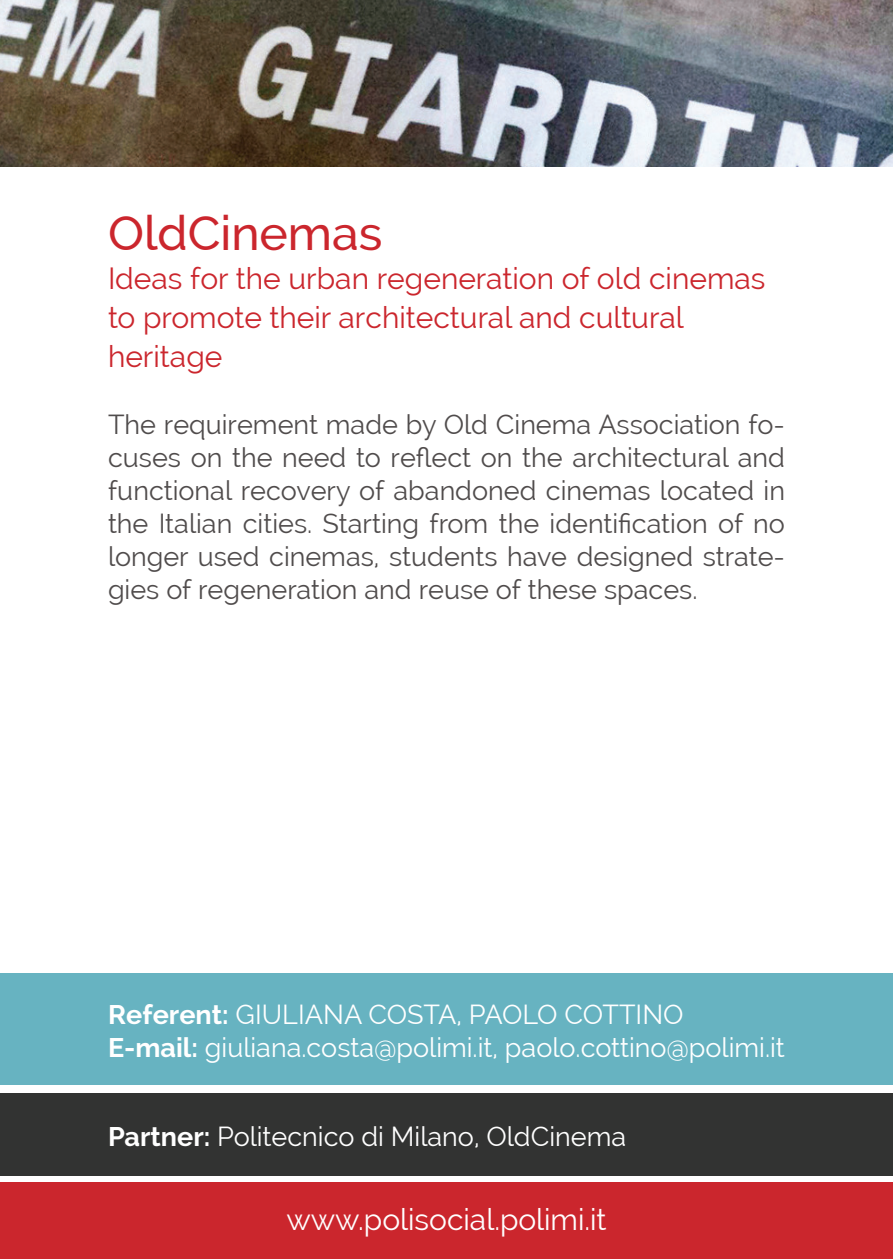
<style>
.page{position:relative;width:893px;height:1259px;background:#fff}
.page>*{position:absolute;margin:0;border:0;box-sizing:border-box;transform-origin:0 0}
.t1{font:500 48px "Raleway";color:#cb262d}
.t2{font:30px/39px "Raleway";color:#cb262d}
.t3{font:30px "Raleway";color:#fff}
.t4{font:27px/33px "Raleway";color:#504c4c;text-align:justify}
.t5{font:27px/33px "Raleway";color:#fff}
.s1{font-weight:700}
</style>
<div class="page">
<div style="left:0;top:974px;width:893px;height:111px;background:#67b3c1"></div>
<div style="left:0;top:1182px;width:893px;height:77px;background:#cb262d"></div>
<div style="left:0;top:1093px;width:893px;height:82px;background:#323332"></div>
<img style="left:0;top:0;width:893px;height:167px">
<h1 class="t1" style="left:108px;top:206px;width:276px">OldCinemas</h1>
<p class="t2" style="left:108px;top:259px;width:659px">Ideas for the urban regeneration of old cinemas to promote their architectural and cultural heritage</p>
<p class="t4" style="left:108px;top:407px;width:678px">The requirement made by Old Cinema Association fo&shy;cuses on the need to reflect on the architectural and functional recovery of abandoned cinemas located in the Italian cities. Starting from the identification of no longer used cinemas, students have designed strate&shy;gies of regeneration and reuse of these spaces.</p>
<p class="t5" style="left:108px;top:997px;width:678px"><span class="s1">Referent:</span> GIULIANA COSTA, PAOLO COTTINO<br><span class="s1">E-mail:</span> giuliana.costa@polimi.it, paolo.cottino@polimi.it</p>
<p class="t5" style="left:108px;top:1119px;width:520px"><span class="s1">Partner:</span> Politecnico di Milano, OldCinema</p>
<p class="t3" style="left:286px;top:1202px;width:322px">www.polisocial.polimi.it</p>
</div>
